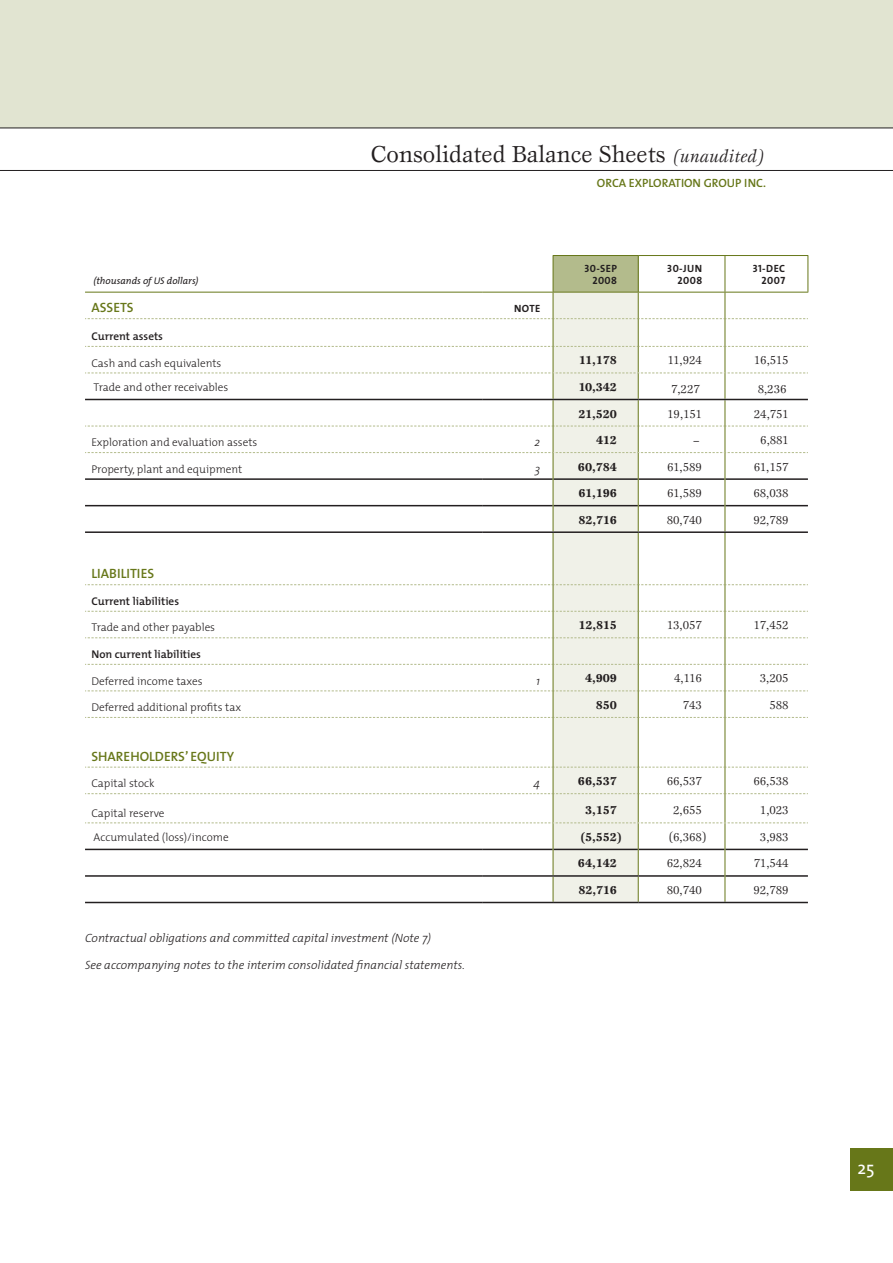
<style>
.page{position:relative;width:893px;height:1263px;background:#fff}
.page>*{position:absolute;margin:0;border:0;box-sizing:border-box;transform-origin:0 0}
.t1{font:24px "Esprit";color:#231f20}
.t2{font:18px "The Mix";color:#fff}
.t3{font:600 13.5px "The Mix";color:#677719}
.t4{font:12px "Esprit";color:#231f20}
.t5{font:italic 300 12px/26.2px "The Mix";color:#231f20}
.t6{font:700 12px "Esprit";color:#231f20}
.t7{font:600 12px "The Mix";color:#677719}
.t8{font:300 11.25px "The Mix";color:#231f20}
.t9{font:600 11.25px "The Mix";color:#231f20}
.t10{font:10.5px/12px "The Mix Bold Caps";letter-spacing:.04em;color:#231f20;text-align:right}
.t11{font:italic 9.75px "The Mix";color:#231f20}
.s1{font-style:italic;font-size:18px}
</style>
<div class="page">
<div style="left:0;top:0;width:893px;height:128px;background:#e1e4d1"></div>
<div style="left:850px;top:1148px;width:43px;height:43px;background:#677719"></div>
<hr style="left:0;top:170px;width:893px;height:1px;background:#231f20">
<hr style="left:0;top:128px;width:893px;height:1px;background:#231f20">
<div style="left:553px;top:255px;width:85px;height:37px;background:#b3bb8c"></div>
<div style="left:554px;top:533px;width:84px;height:234px;background:#f0f1e8"></div>
<hr style="left:553px;top:533px;width:1px;height:52px;background:#677719">
<hr style="left:638px;top:533px;width:1px;height:52px;background:#677719">
<hr style="left:725px;top:533px;width:1px;height:52px;background:#677719">
<svg style="left:85px;top:584px;width:723px;height:134px"></svg>
<hr style="left:553px;top:717px;width:1px;height:50px;background:#677719">
<hr style="left:638px;top:717px;width:1px;height:50px;background:#677719">
<hr style="left:725px;top:717px;width:1px;height:50px;background:#677719">
<hr style="left:85px;top:531px;width:398px;height:2px;background:#231f20">
<hr style="left:483px;top:531px;width:70px;height:2px;background:#231f20">
<hr style="left:553px;top:531px;width:85px;height:2px;background:#231f20">
<hr style="left:638px;top:531px;width:87px;height:2px;background:#231f20">
<hr style="left:725px;top:531px;width:83px;height:2px;background:#231f20">
<hr style="left:85px;top:902px;width:398px;height:1px;background:#231f20">
<hr style="left:483px;top:902px;width:70px;height:1px;background:#231f20">
<svg style="left:85px;top:767px;width:723px;height:135px"></svg>
<hr style="left:553px;top:902px;width:85px;height:1px;background:#231f20">
<hr style="left:638px;top:902px;width:87px;height:1px;background:#231f20">
<hr style="left:725px;top:902px;width:83px;height:1px;background:#231f20">
<hr style="left:725px;top:255px;width:83px;height:1px;background:#677719">
<hr style="left:807px;top:256px;width:1px;height:36px;background:#677719">
<hr style="left:638px;top:255px;width:87px;height:1px;background:#677719">
<hr style="left:725px;top:256px;width:1px;height:36px;background:#677719">
<hr style="left:553px;top:255px;width:85px;height:1px;background:#677719">
<hr style="left:553px;top:256px;width:1px;height:36px;background:#677719">
<hr style="left:638px;top:256px;width:1px;height:36px;background:#677719">
<svg style="left:85px;top:292px;width:723px;height:239px"></svg>
<hr style="left:638px;top:399px;width:87px;height:1px;background:#231f20">
<h1 class="t1" style="left:371px;top:139px;width:396px">Consolidated Balance Sheets <span class="s1">(unaudited)</span></h1>
<p class="t7" style="left:597px;top:173px;width:17px">ORCA</p>
<p class="t7" style="left:629px;top:173px;width:139px">EXPLORATION GROUP INC.</p>
<p class="t11" style="left:94px;top:272px;width:106px">(thousands of US dollars)</p>
<p class="t10" style="left:584px;top:262px;width:34px">30-SEP<br>2008</p>
<p class="t10" style="left:667px;top:262px;width:36px">30-JUN<br>2008</p>
<p class="t10" style="left:753px;top:262px;width:34px">31-DEC<br>2007</p>
<p class="t3" style="left:91px;top:296px;width:44px">ASSETS</p>
<p class="t10" style="left:514px;top:302px;width:25px">NOTE</p>
<p class="t9" style="left:91px;top:327px;width:73px">Current assets</p>
<p class="t8" style="left:91px;top:353px;width:131px">Cash and cash equivalents</p>
<p class="t6" style="left:579px;top:353px;width:40px">11,178</p>
<p class="t4" style="left:667px;top:353px;width:36px">11,924</p>
<p class="t4" style="left:754px;top:353px;width:36px">16,515</p>
<p class="t8" style="left:94px;top:378px;width:136px">Trade and other receivables</p>
<p class="t6" style="left:578px;top:379px;width:40px">10,342</p>
<p class="t4" style="left:671px;top:382px;width:30px">7,227</p>
<p class="t4" style="left:758px;top:382px;width:30px">8,236</p>
<p class="t6" style="left:578px;top:406px;width:40px">21,520</p>
<p class="t4" style="left:667px;top:406px;width:36px">19,151</p>
<p class="t4" style="left:754px;top:406px;width:36px">24,751</p>
<p class="t8" style="left:91px;top:433px;width:168px">Exploration and evaluation assets</p>
<p class="t5" style="left:534px;top:429px;width:7px">2</p>
<p class="t6" style="left:596px;top:432px;width:22px">412</p>
<p class="t4" style="left:693px;top:433px;width:8px">–</p>
<p class="t4" style="left:760px;top:433px;width:30px">6,881</p>
<p class="t8" style="left:91px;top:460px;width:152px">Property, plant and equipment</p>
<p class="t5" style="left:535px;top:455px;width:7px">3</p>
<p class="t6" style="left:578px;top:459px;width:41px">60,784</p>
<p class="t4" style="left:667px;top:459px;width:36px">61,589</p>
<p class="t4" style="left:754px;top:459px;width:36px">61,157</p>
<p class="t6" style="left:578px;top:486px;width:40px">61,196</p>
<p class="t4" style="left:667px;top:486px;width:36px">61,589</p>
<p class="t4" style="left:753px;top:486px;width:37px">68,038</p>
<p class="t6" style="left:578px;top:512px;width:40px">82,716</p>
<p class="t4" style="left:667px;top:512px;width:37px">80,740</p>
<p class="t4" style="left:753px;top:512px;width:37px">92,789</p>
<p class="t3" style="left:91px;top:562px;width:64px">LIABILITIES</p>
<p class="t9" style="left:91px;top:592px;width:89px">Current liabilities</p>
<p class="t8" style="left:91px;top:618px;width:125px">Trade and other payables</p>
<p class="t6" style="left:578px;top:618px;width:40px">12,815</p>
<p class="t4" style="left:667px;top:618px;width:37px">13,057</p>
<p class="t4" style="left:753px;top:618px;width:37px">17,452</p>
<p class="t9" style="left:91px;top:645px;width:111px">Non current liabilities</p>
<p class="t8" style="left:91px;top:671px;width:113px">Deferred income taxes</p>
<p class="t5" style="left:536px;top:667px;width:5px">1</p>
<p class="t6" style="left:585px;top:671px;width:34px">4,909</p>
<p class="t4" style="left:674px;top:671px;width:30px">4,116</p>
<p class="t4" style="left:760px;top:671px;width:30px">3,205</p>
<p class="t8" style="left:91px;top:698px;width:151px">Deferred additional profits tax</p>
<p class="t6" style="left:596px;top:697px;width:23px">850</p>
<p class="t4" style="left:683px;top:698px;width:21px">743</p>
<p class="t4" style="left:769px;top:698px;width:21px">588</p>
<p class="t3" style="left:91px;top:745px;width:144px">SHAREHOLDERS’ EQUITY</p>
<p class="t8" style="left:91px;top:774px;width:65px">Capital stock</p>
<p class="t5" style="left:534px;top:770px;width:8px">4</p>
<p class="t6" style="left:578px;top:774px;width:41px">66,537</p>
<p class="t4" style="left:667px;top:774px;width:37px">66,537</p>
<p class="t4" style="left:753px;top:774px;width:37px">66,538</p>
<p class="t8" style="left:91px;top:803px;width:75px">Capital reserve</p>
<p class="t6" style="left:585px;top:803px;width:34px">3,157</p>
<p class="t4" style="left:673px;top:803px;width:30px">2,655</p>
<p class="t4" style="left:760px;top:803px;width:30px">1,023</p>
<p class="t8" style="left:94px;top:828px;width:137px">Accumulated (loss)/income</p>
<p class="t6" style="left:580px;top:829px;width:44px">(5,552)</p>
<p class="t4" style="left:668px;top:829px;width:40px">(6,368)</p>
<p class="t4" style="left:760px;top:829px;width:30px">3,983</p>
<p class="t6" style="left:578px;top:856px;width:41px">64,142</p>
<p class="t4" style="left:667px;top:856px;width:37px">62,824</p>
<p class="t4" style="left:754px;top:856px;width:36px">71,544</p>
<p class="t6" style="left:578px;top:882px;width:40px">82,716</p>
<p class="t4" style="left:667px;top:883px;width:37px">80,740</p>
<p class="t4" style="left:753px;top:883px;width:37px">92,789</p>
<p class="t5" style="left:85px;top:925px;width:381px">Contractual obligations and committed capital investment (Note 7)<br>See accompanying notes to the interim consolidated financial statements.</p>
<h2 class="t2" style="left:858px;top:1153px;width:19px">25</h2>
</div>
